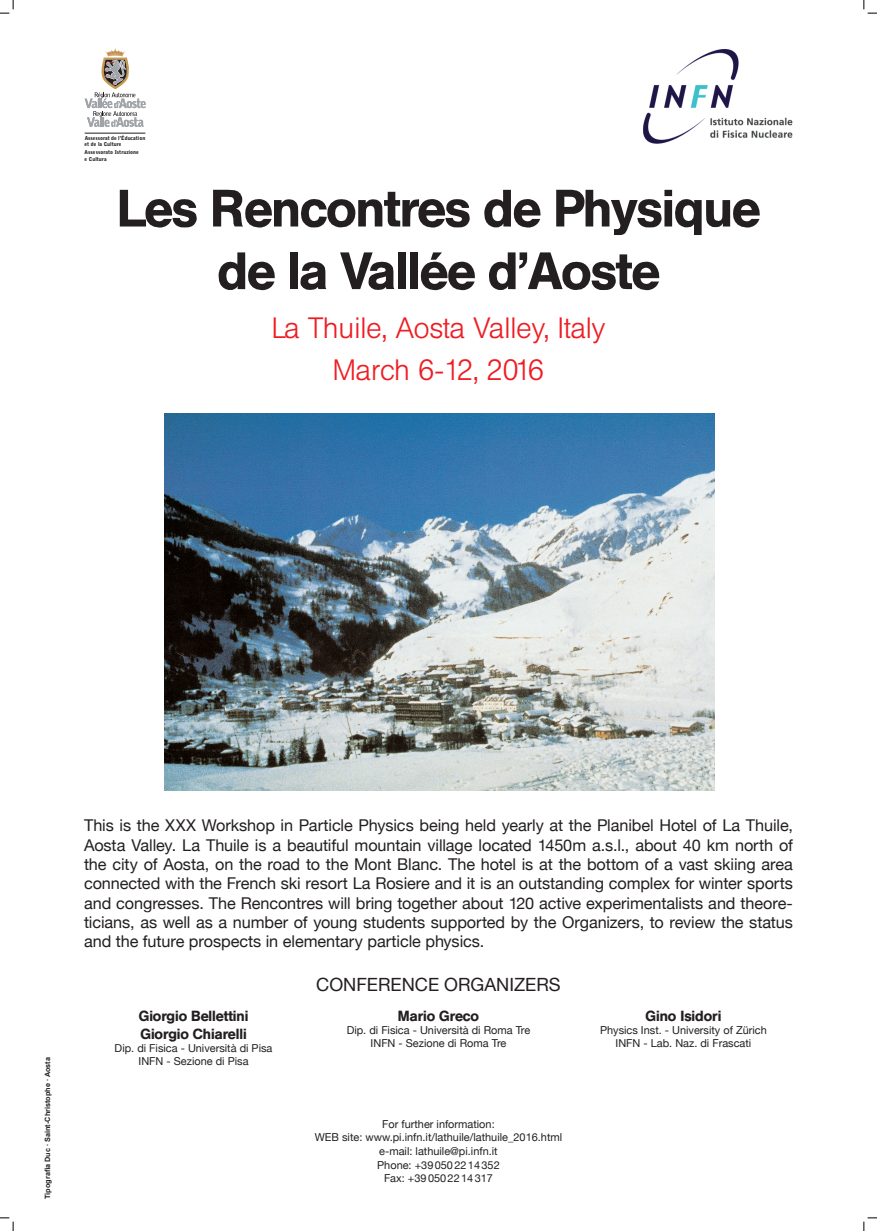
<style>
.page{position:relative;width:877px;height:1231px;background:#fff}
.page>*{position:absolute;margin:0;border:0;box-sizing:border-box;transform-origin:0 0}
.t1{font:500 51.94px/62.6px "Helvetica BQ";letter-spacing:-.015em;color:#231f20;text-align:center}
.t2{font:300 29.19px/41.9px "Helvetica BQ";color:#ee1d23;text-align:center}
.t3{font:18.25px "Helvetica Neue";color:#231f20}
.t4{font:16.25px/19.4px "Helvetica Neue";letter-spacing:-.005em;color:#231f20;text-align:justify}
.t5{font:500 14.56px/17.6px "Helvetica BQ";color:#231f20}
.t6{font:10.94px/13.7px "Helvetica Neue";color:#231f20;text-align:center}
.t7{font:700 7.31px "Arial";color:#231f20}
.t8{font:900 5.38px/6.2px "Bell Gothic";color:#231f20}
</style>
<div class="page">
<img style="left:644px;top:49px;width:149px;height:95px">
<img style="left:164px;top:414px;width:550px;height:376px">
<svg style="left:85px;top:49px;width:61px;height:78px"></svg>
<hr style="left:85px;top:133px;width:60px;height:1px;background:#231f20">
<svg style="left:0;top:0;width:14px;height:14px"></svg>
<svg style="left:0;top:1217px;width:14px;height:14px"></svg>
<svg style="left:863px;top:0;width:14px;height:14px"></svg>
<svg style="left:863px;top:1217px;width:14px;height:14px"></svg>
<p class="t8" style="left:85px;top:135px;width:62px">Assessorat de l’Éducation et de la Culture</p>
<p class="t8" style="left:85px;top:149px;width:56px">Assessorato Istruzione e Cultura</p>
<h1 class="t1" style="left:117px;top:178px;width:644px">Les Rencontres de Physique de la Vallée d’Aoste</h1>
<h2 class="t2" style="left:272px;top:308px;width:335px">La Thuile, Aosta Valley, Italy<br>March 6-12, 2016</h2>
<p class="t7" style="left:43px;top:1199px;width:143px;rotate:-90deg">Tipografia Duc ∙ Saint-Christophe ∙ Aosta</p>
<p class="t4" style="left:84px;top:815px;width:710px">This is the XXX Workshop in Particle Physics being held yearly at the Planibel Hotel of La Thuile, Aosta Valley. La Thuile is a beautiful mountain village located 1450m a.s.l., about 40 km north of the city of Aosta, on the road to the Mont Blanc. The hotel is at the bottom of a vast skiing area connected with the French ski resort La Rosiere and it is an outstanding complex for winter sports and congresses. The Rencontres will bring together about 120 active experimentalists and theore&shy;ticians, as well as a number of young students supported by the Organizers, to review the status and the future prospects in elementary particle physics.</p>
<p class="t5" style="left:139px;top:1007px;width:111px">Giorgio Bellettini<br>Giorgio Chiarelli</p>
<p class="t6" style="left:115px;top:1041px;width:159px;line-height:13.2px">Dip. di Fisica - Università di Pisa<br>INFN - Sezione di Pisa</p>
<p class="t3" style="left:316px;top:974px;width:246px">CONFERENCE ORGANIZERS</p>
<p class="t5" style="left:398px;top:1007px;width:83px">Mario Greco</p>
<p class="t6" style="left:347px;top:1024px;width:185px;line-height:13.2px">Dip. di Fisica - Università di Roma Tre<br>INFN - Sezione di Roma Tre</p>
<p class="t6" style="left:315px;top:1117px;width:249px">For further information:<br>WEB site: www.pi.infn.it/lathuile/lathuile_2016.html e-mail: lathuile@pi.infn.it<br>Phone: +390502214352<br>Fax: +390502214317</p>
<p class="t5" style="left:645px;top:1007px;width:77px">Gino Isidori</p>
<p class="t6" style="left:600px;top:1024px;width:168px;line-height:13.2px">Physics Inst. - University of Zürich<br>INFN - Lab. Naz. di Frascati</p>
</div>
